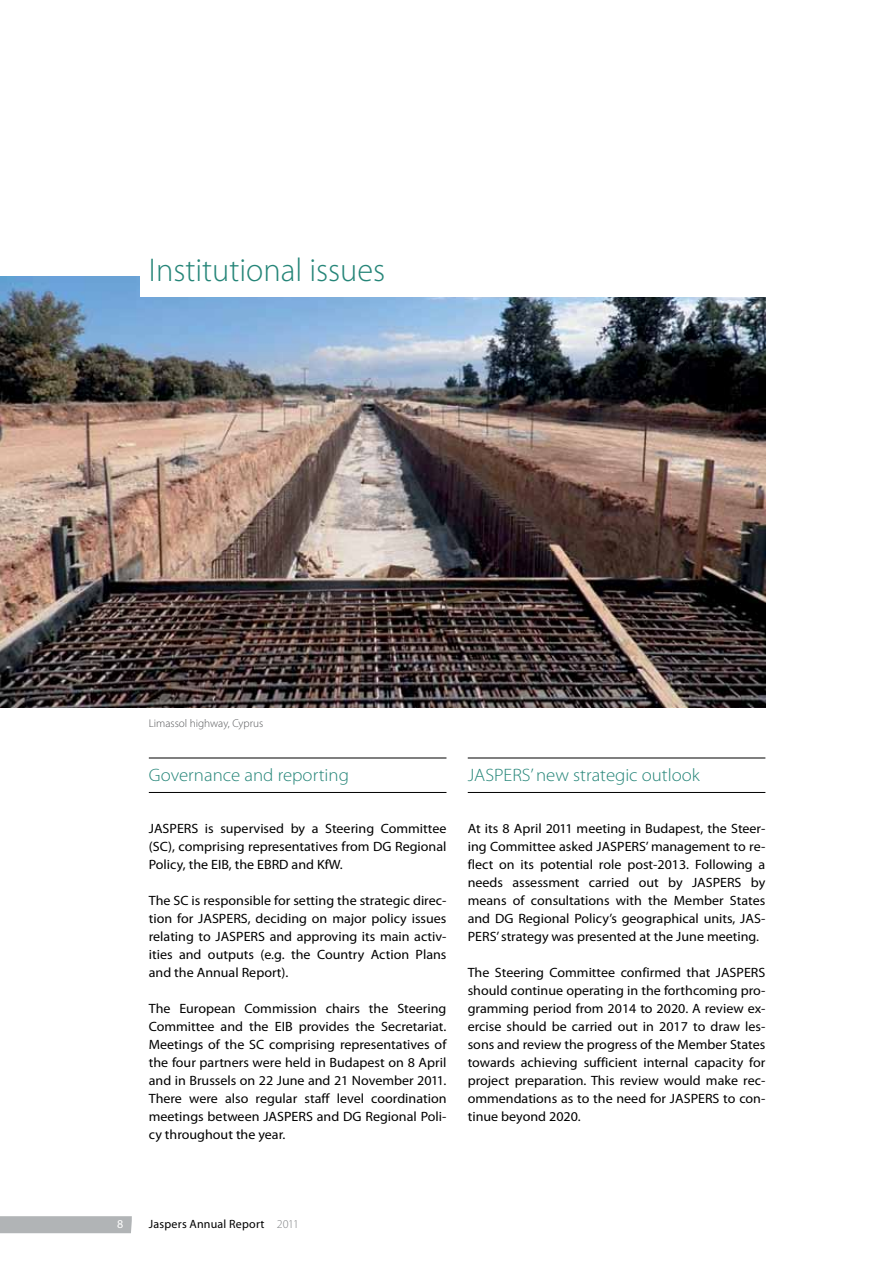
<style>
.page{position:relative;width:893px;height:1263px;background:#fff}
.page>*{position:absolute;margin:0;border:0;box-sizing:border-box;transform-origin:0 0}
.t1{font:300 33px "Myriad Pro";color:#258578}
.t2{font:300 18px "Myriad Pro";color:#258578;scale:1.05 1}
.t3{font:13.5px/18px "Myriad Pro";color:#000;text-align:justify;scale:1.04 1}
.t4{font:12px "Myriad Pro";letter-spacing:.02em;color:#000}
.t5{font:12px "Myriad Pro";color:#fff}
.t6{font:300 11.25px "Myriad Pro";color:#58595b}
.s1{font-weight:300;color:#808285}
</style>
<div class="page">
<div style="left:0;top:1216px;width:132px;height:17px;background:#b1b4b6"></div>
<img style="left:0;top:276px;width:765px;height:431px">
<div style="left:140px;top:211px;width:625px;height:85px;background:#fff"></div>
<hr style="left:468px;top:758px;width:297px;height:1px;background:#000">
<hr style="left:468px;top:792px;width:297px;height:1px;background:#000">
<hr style="left:149px;top:758px;width:297px;height:1px;background:#000">
<hr style="left:149px;top:792px;width:297px;height:1px;background:#000">
<h1 class="t1" style="left:149px;top:252px;width:238px">Institutional issues</h1>
<p class="t6" style="left:149px;top:717px;width:116px">Limassol highway, Cyprus</p>
<h2 class="t2" style="left:149px;top:765px;width:192px">Governance and reporting</h2>
<p class="t3" style="left:149px;top:820px;width:288px">JASPERS is supervised by a Steering Committee (SC), comprising representatives from DG Regional Policy, the EIB, the EBRD and KfW.</p>
<p class="t3" style="left:149px;top:892px;width:288px">The SC is responsible for setting the strategic direc&shy;tion for JASPERS, deciding on major policy issues relating to JASPERS and approving its main activ&shy;ities and outputs (e.g. the Country Action Plans and the Annual Report).</p>
<p class="t3" style="left:149px;top:1000px;width:288px">The European Commission chairs the Steering Committee and the EIB provides the Secretariat.<br>Meetings of the SC comprising representatives of the four partners were held in Budapest on 8 April and in Brussels on 22 June and 21 November 2011.<br>There were also regular staff level coordination meetings between JASPERS and DG Regional Poli&shy;cy throughout the year.</p>
<h2 class="t2" style="left:468px;top:765px;width:223px">JASPERS’ new strategic outlook</h2>
<p class="t3" style="left:468px;top:820px;width:288px">At its 8 April 2011 meeting in Budapest, the Steer&shy;ing Committee asked JASPERS’ management to re&shy;flect on its potential role post-2013. Following a needs assessment carried out by JASPERS by means of consultations with the Member States and DG Regional Policy’s geographical units, JAS-PERS’ strategy was presented at the June meeting.</p>
<p class="t3" style="left:468px;top:964px;width:288px">The Steering Committee confirmed that JASPERS should continue operating in the forthcoming pro&shy;gramming period from 2014 to 2020. A review ex&shy;ercise should be carried out in 2017 to draw les&shy;sons and review the progress of the Member States towards achieving sufficient internal capacity for project preparation. This review would make rec&shy;ommendations as to the need for JASPERS to con&shy;tinue beyond 2020.</p>
<p class="t5" style="left:117px;top:1217px;width:8px">8</p>
<p class="t4" style="left:149px;top:1217px;width:152px">Jaspers Annual Report <span class="s1">2011</span></p>
</div>
